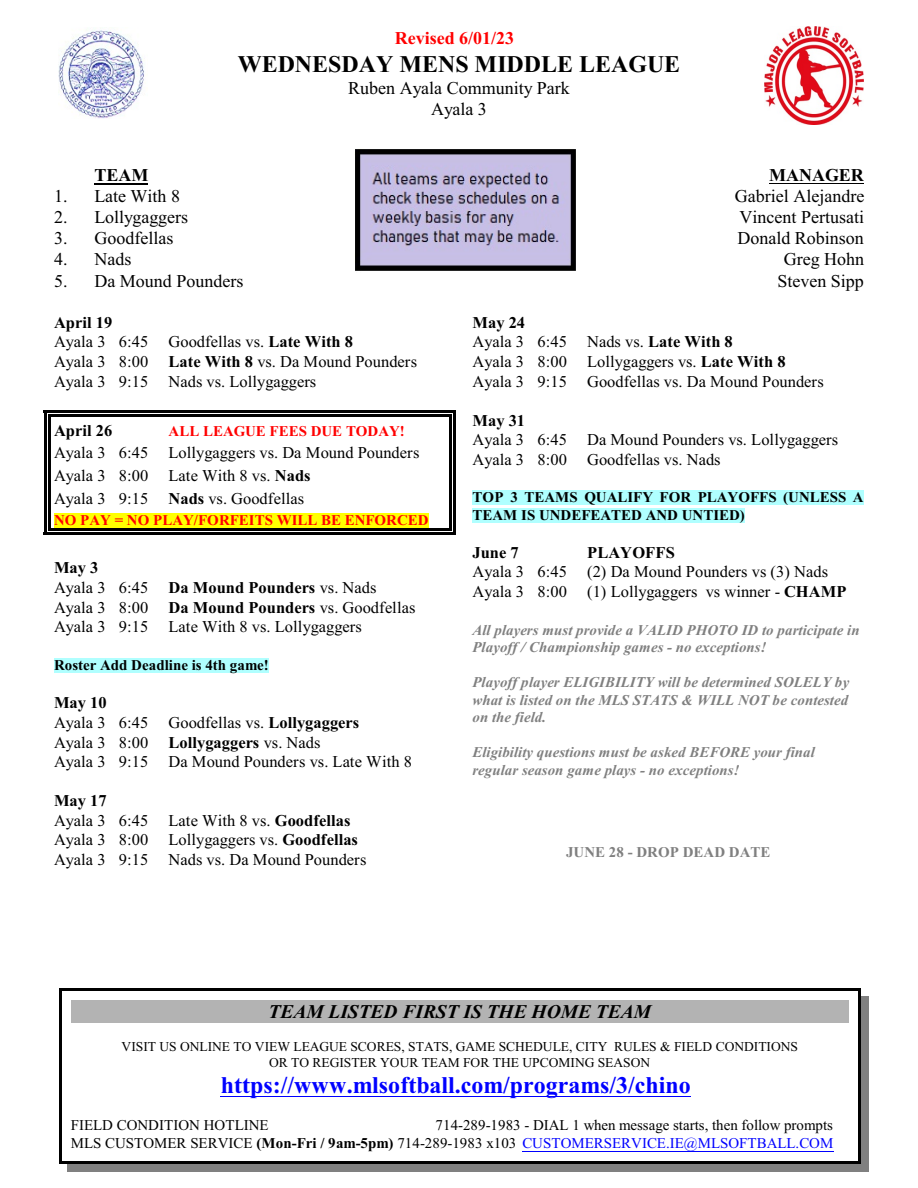
<style>
.page{position:relative;width:918px;height:1188px;background:#fff}
.page>*{position:absolute;margin:0;border:0;box-sizing:border-box;transform-origin:0 0}
.t1{font:700 24px "Times New Roman";color:#00f}
.t2{font:700 24px "Times New Roman";color:#000}
.t3{font:italic 700 19.5px "Times New Roman";color:#000}
.t4{font:18px/21.3px "Times New Roman";color:#000;text-align:center}
.t5{font:700 18px "Times New Roman";color:#f00}
.t6{font:700 18px "Times New Roman";color:#000}
.t7{font:16.5px/19.5px "Times New Roman";color:#000}
.t8{font:700 16.5px "Times New Roman";color:#000}
.t9{font:italic 700 15px/17.4px "Times New Roman";color:#808080}
.t10{font:15px/17.9px "Times New Roman";color:#000;text-align:right}
.t11{font:700 15px/17.4px "Times New Roman";color:#000}
.t12{font:700 15px "Times New Roman";color:#f00}
.t13{font:700 15px "Times New Roman";color:#808080}
.t14{font:13.5px/15.9px "Times New Roman";color:#000;text-align:center}
.s1{font-weight:700}
.s2{color:#00f}
</style>
<div class="page">
<hr style="left:48px;top:414px;width:3px;height:28px;background:#000">
<hr style="left:449px;top:414px;width:3px;height:28px;background:#000">
<hr style="left:48px;top:414px;width:403px;height:3px;background:#000">
<hr style="left:44px;top:410px;width:2px;height:40px;background:#000">
<hr style="left:453px;top:410px;width:3px;height:40px;background:#000">
<hr style="left:44px;top:410px;width:412px;height:3px;background:#000">
<hr style="left:48px;top:443px;width:3px;height:22px;background:#000">
<hr style="left:449px;top:443px;width:3px;height:22px;background:#000">
<hr style="left:44px;top:435px;width:2px;height:37px;background:#000">
<hr style="left:453px;top:435px;width:3px;height:37px;background:#000">
<hr style="left:48px;top:465px;width:3px;height:22px;background:#000">
<hr style="left:449px;top:465px;width:3px;height:22px;background:#000">
<hr style="left:44px;top:458px;width:2px;height:37px;background:#000">
<hr style="left:453px;top:458px;width:3px;height:37px;background:#000">
<hr style="left:48px;top:488px;width:3px;height:22px;background:#000">
<hr style="left:449px;top:488px;width:3px;height:22px;background:#000">
<hr style="left:44px;top:481px;width:2px;height:37px;background:#000">
<hr style="left:453px;top:481px;width:3px;height:37px;background:#000">
<hr style="left:48px;top:510px;width:3px;height:21px;background:#000">
<hr style="left:449px;top:510px;width:3px;height:21px;background:#000">
<hr style="left:48px;top:528px;width:403px;height:3px;background:#000">
<hr style="left:44px;top:503px;width:2px;height:32px;background:#000">
<hr style="left:453px;top:503px;width:3px;height:32px;background:#000">
<hr style="left:44px;top:532px;width:412px;height:3px;background:#000">
<img style="left:58px;top:30px;width:86px;height:88px">
<img style="left:355px;top:149px;width:221px;height:122px">
<img style="left:764px;top:27px;width:100px;height:97px">
<div style="left:71px;top:1000px;width:778px;height:22px;background:#b3b3b3"></div>
<hr style="left:221px;top:1096px;width:470px;height:1px;background:#00f">
<hr style="left:522px;top:1151px;width:311px;height:1px;background:#00f">
<hr style="left:59px;top:988px;width:3px;height:176px;background:#000">
<hr style="left:858px;top:988px;width:3px;height:176px;background:#000">
<hr style="left:59px;top:988px;width:801px;height:3px;background:#000">
<hr style="left:59px;top:1161px;width:801px;height:3px;background:#000">
<div style="left:861px;top:996px;width:8px;height:176px;background:#808080"></div>
<div style="left:67px;top:1164px;width:802px;height:8px;background:#808080"></div>
<hr style="left:94px;top:183px;width:54px;height:1px;background:#000">
<hr style="left:769px;top:183px;width:95px;height:1px;background:#000">
<div style="left:54px;top:513px;width:375px;height:15px;background:#ff0"></div>
<div style="left:54px;top:658px;width:215px;height:15px;background:#b0ffff"></div>
<div style="left:472px;top:490px;width:32px;height:15px;background:#b0ffff"></div>
<div style="left:504px;top:490px;width:14px;height:15px;background:#b0ffff"></div>
<div style="left:518px;top:490px;width:328px;height:15px;background:#b0ffff"></div>
<div style="left:846px;top:490px;width:7px;height:15px;background:#b0ffff"></div>
<div style="left:853px;top:490px;width:11px;height:15px;background:#b0ffff"></div>
<div style="left:472px;top:508px;width:273px;height:15px;background:#b0ffff"></div>
<p class="t5" style="left:395px;top:32px;width:121px">Revised 6/01/23</p>
<h1 class="t2" style="left:238px;top:55px;width:444px">WEDNESDAY MENS MIDDLE LEAGUE</h1>
<p class="t4" style="left:348px;top:79px;width:223px">Ruben Ayala Community Park<br>Ayala 3</p>
<p class="t6" style="left:94px;top:169px;width:55px">TEAM</p>
<p class="t6" style="left:769px;top:169px;width:96px">MANAGER</p>
<p class="t4" style="left:54px;top:187px;width:128px">1. Late With 8</p>
<p class="t4" style="left:735px;top:187px;width:131px">Gabriel Alejandre</p>
<p class="t4" style="left:54px;top:208px;width:136px">2. Lollygaggers</p>
<p class="t4" style="left:740px;top:208px;width:126px">Vincent Pertusati</p>
<p class="t4" style="left:54px;top:229px;width:121px">3. Goodfellas</p>
<p class="t4" style="left:737px;top:229px;width:128px">Donald Robinson</p>
<p class="t4" style="left:54px;top:250px;width:79px">4. Nads</p>
<p class="t4" style="left:784px;top:250px;width:82px">Greg Hohn</p>
<p class="t4" style="left:54px;top:272px;width:191px">5. Da Mound Pounders</p>
<p class="t4" style="left:777px;top:272px;width:88px">Steven Sipp</p>
<p class="t7" style="left:54px;top:314px;width:365px"><span class="s1">April 19<br></span>Ayala 3 6:45 Goodfellas vs. <span class="s1">Late With 8<br></span>Ayala 3 8:00 <span class="s1">Late With 8</span> vs. Da Mound Pounders<br>Ayala 3 9:15 Nads vs. Lollygaggers</p>
<p class="t8" style="left:54px;top:425px;width:60px">April 26</p>
<p class="t12" style="left:169px;top:426px;width:238px">ALL LEAGUE FEES DUE TODAY!</p>
<p class="t7" style="left:54px;top:443px;width:367px;line-height:22.8px">Ayala 3 6:45 Lollygaggers vs. Da Mound Pounders<br>Ayala 3 8:00 Late With 8 vs. <span class="s1">Nads<br></span>Ayala 3 9:15 <span class="s1">Nads</span> vs. Goodfellas</p>
<p class="t12" style="left:54px;top:515px;width:376px">NO PAY = NO PLAY/FORFEITS WILL BE ENFORCED</p>
<p class="t7" style="left:54px;top:560px;width:363px"><span class="s1">May 3<br></span>Ayala 3 6:45 <span class="s1">Da Mound Pounders</span> vs. Nads<br>Ayala 3 8:00 <span class="s1">Da Mound Pounders</span> vs. Goodfellas<br>Ayala 3 9:15 Late With 8 vs. Lollygaggers</p>
<p class="t11" style="left:54px;top:658px;width:216px">Roster Add Deadline is 4th game!</p>
<p class="t7" style="left:54px;top:695px;width:359px"><span class="s1">May 10<br></span>Ayala 3 6:45 Goodfellas vs. <span class="s1">Lollygaggers<br></span>Ayala 3 8:00 <span class="s1">Lollygaggers</span> vs. Nads<br>Ayala 3 9:15 Da Mound Pounders vs. Late With 8</p>
<p class="t7" style="left:54px;top:793px;width:314px"><span class="s1">May 17<br></span>Ayala 3 6:45 Late With 8 vs. <span class="s1">Goodfellas<br></span>Ayala 3 8:00 Lollygaggers vs. <span class="s1">Goodfellas<br></span>Ayala 3 9:15 Nads vs. Da Mound Pounders</p>
<p class="t7" style="left:472px;top:314px;width:353px"><span class="s1">May 24<br></span>Ayala 3 6:45 Nads vs. <span class="s1">Late With 8<br></span>Ayala 3 8:00 Lollygaggers vs. <span class="s1">Late With 8<br></span>Ayala 3 9:15 Goodfellas vs. Da Mound Pounders</p>
<p class="t8" style="left:472px;top:415px;width:54px">May 31</p>
<p class="t7" style="left:472px;top:432px;width:367px">Ayala 3 6:45 Da Mound Pounders vs. Lollygaggers<br>Ayala 3 8:00 Goodfellas vs. Nads</p>
<p class="t11" style="left:472px;top:490px;width:393px">TOP 3 TEAMS QUALIFY FOR PLAYOFFS (UNLESS A<br>TEAM IS UNDEFEATED AND UNTIED)</p>
<p class="t8" style="left:472px;top:547px;width:48px">June 7</p>
<p class="t8" style="left:587px;top:547px;width:89px">PLAYOFFS</p>
<p class="t7" style="left:472px;top:564px;width:376px">Ayala 3 6:45 (2) Da Mound Pounders vs (3) Nads<br>Ayala 3 8:00 (1) Lollygaggers vs winner - <span class="s1">CHAMP</span></p>
<p class="t9" style="left:472px;top:623px;width:389px">All players must provide a VALID PHOTO ID to participate in<br>Playoff / Championship games - no exceptions!</p>
<p class="t9" style="left:472px;top:675px;width:378px;text-align:justify">Playoff player ELIGIBILITY will be determined SOLELY by what is listed on the MLS STATS &amp; WILL NOT be contested on the field.</p>
<p class="t9" style="left:472px;top:745px;width:344px">Eligibility questions must be asked BEFORE your final regular season game plays - no exceptions!</p>
<p class="t13" style="left:566px;top:847px;width:206px">JUNE 28 - DROP DEAD DATE</p>
<p class="t3" style="left:269px;top:1005px;width:384px">TEAM LISTED FIRST IS THE HOME TEAM</p>
<p class="t14" style="left:122px;top:1040px;width:678px">VISIT US ONLINE TO VIEW LEAGUE SCORES, STATS, GAME SCHEDULE, CITY RULES &amp; FIELD CONDITIONS<br>OR TO REGISTER YOUR TEAM FOR THE UPCOMING SEASON</p>
<h1 class="t1" style="left:221px;top:1077px;width:471px">https://www.mlsoftball.com/programs/3/chino</h1>
<p class="t10" style="left:71px;top:1118px;width:200px">FIELD CONDITION HOTLINE</p>
<p class="t10" style="left:71px;top:1118px;width:764px">714-289-1983 - DIAL 1 when message starts, then follow prompts<br>MLS CUSTOMER SERVICE <span class="s1">(Mon-Fri / 9am-5pm)</span> 714-289-1983 x103 <span class="s2">CUSTOMERSERVICE.IE@MLSOFTBALL.COM</span></p>
</div>
